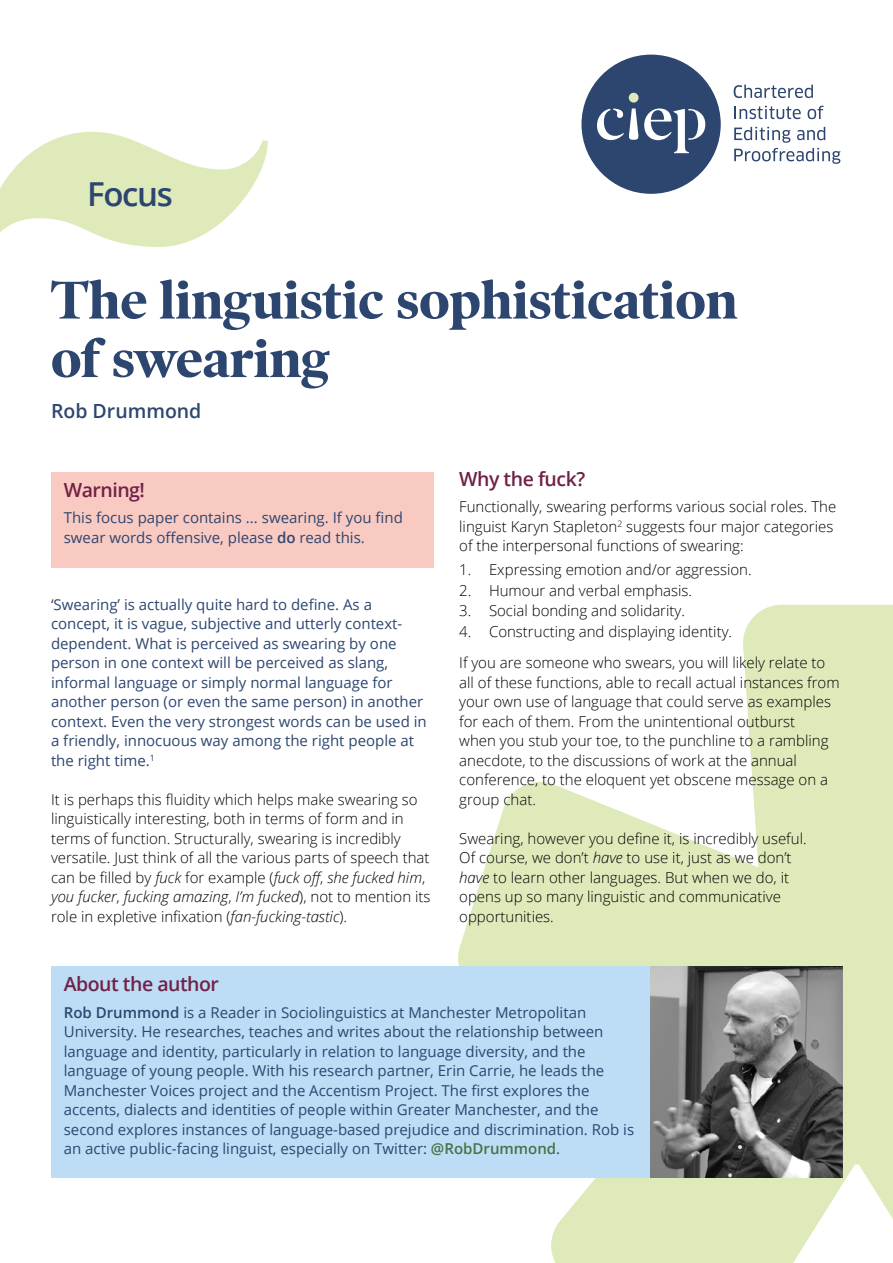
<style>
.page{position:relative;width:893px;height:1263px;background:#fff}
.page>*{position:absolute;margin:0;border:0;box-sizing:border-box;transform-origin:0 0}
.Paper_title{font:700 54px/58.5px "Poynter OS Disp";color:#2d4670}
.t1{font:600 33px "Open Sans";letter-spacing:-.04em;color:#2d4670}
.H1-box-maroon{font:600 19.5px "Open Sans";letter-spacing:-.025em;color:#712145}
.Author{font:600 19.5px "Open Sans";color:#2d4670}
.Body-text{font:300 15px/19.5px "Open Sans";color:#000}
.Body-box-blue{font:15px/19.5px "Open Sans";color:#2d4670}
.First-para{font:15px/19.5px "Open Sans";color:#2d4670}
.s1{font-weight:600}
.s2{font-style:italic}
.s3{font-weight:600;color:#4b7048}
</style>
<div class="page">
<svg style="left:458px;top:605px;width:435px;height:658px;fill:#dfeabb"></svg>
<svg style="left:734px;top:85px;width:79px;height:13px"></svg>
<svg style="left:734px;top:106px;width:67px;height:13px"></svg>
<svg style="left:808px;top:106px;width:16px;height:13px"></svg>
<svg style="left:734px;top:127px;width:106px;height:37px"></svg>
<div style="left:581px;top:55px;width:140px;height:139px;background:#2d4670;border-radius:50%"></div>
<div style="left:629px;top:93px;width:9px;height:10px;background:#deeabc;border-radius:50%"></div>
<svg style="left:597px;top:108px;width:108px;height:45px"></svg>
<svg style="left:0;top:132px;width:268px;height:115px"></svg>
<div style="left:51px;top:966px;width:600px;height:212px;background:#bcddf5"></div>
<div style="left:51px;top:472px;width:383px;height:96px;background:#f9cac2"></div>
<img style="left:651px;top:966px;width:191px;height:211px">
<h2 class="t1" style="left:87px;top:171px;width:87px">Focus</h2>
<p class="Paper_title" style="left:51px;top:270px;width:688px">The linguistic sophistication of swearing</p>
<p class="Author" style="left:51px;top:397px;width:152px">Rob Drummond</p>
<p class="H1-box-maroon" style="left:64px;top:476px;width:83px">Warning!</p>
<p class="Body-box-blue" style="left:64px;top:508px;width:341px">This focus paper contains ... swearing. If you find swear words offensive, please <span class="s1">do</span> read this.</p>
<p class="First-para" style="left:51px;top:594px;width:377px">‘Swearing’ is actually quite hard to define. As a concept, it is vague, subjective and utterly context&shy;dependent. What is perceived as swearing by one person in one context will be perceived as slang, informal language or simply normal language for another person (or even the same person) in another context. Even the very strongest words can be used in a friendly, innocuous way among the right people at the right time.<sup>1</sup></p>
<p class="Body-text" style="left:51px;top:789px;width:381px">It is perhaps this fluidity which helps make swearing so linguistically interesting, both in terms of form and in terms of function. Structurally, swearing is incredibly versatile. Just think of all the various parts of speech that can be filled by <span class="s2">fuck</span> for example (<span class="s2">fuck off</span>, <span class="s2">she fucked him</span>, <span class="s2">you fucker</span>, <span class="s2">fucking amazing</span>, <span class="s2">I’m fucked</span>), not to mention its role in expletive infixation (<span class="s2">fan-fucking-tastic</span>).</p>
<h1 class="H1-box-maroon" style="left:459px;top:465px;width:127px">Why the fuck?</h1>
<p class="Body-text" style="left:459px;top:497px;width:379px">Functionally, swearing performs various social roles. The linguist Karyn Stapleton<sup>2</sup> suggests four major categories of the interpersonal functions of swearing:</p>
<p class="Body-text" style="left:459px;top:559px;width:294px">1. Expressing emotion and/or aggression.</p>
<p class="Body-text" style="left:459px;top:580px;width:234px">2. Humour and verbal emphasis.</p>
<p class="Body-text" style="left:459px;top:601px;width:227px">3. Social bonding and solidarity.</p>
<p class="Body-text" style="left:459px;top:621px;width:274px">4. Constructing and displaying identity.</p>
<p class="Body-text" style="left:459px;top:653px;width:382px">If you are someone who swears, you will likely relate to all of these functions, able to recall actual instances from your own use of language that could serve as examples for each of them. From the unintentional outburst<br>when you stub your toe, to the punchline to a rambling anecdote, to the discussions of work at the annual conference, to the eloquent yet obscene message on a group chat.</p>
<p class="Body-text" style="left:459px;top:828px;width:349px">Swearing, however you define it, is incredibly useful.<br>Of course, we don’t <span class="s2">have</span> to use it, just as we don’t <span class="s2">have</span> to learn other languages. But when we do, it opens up so many linguistic and communicative opportunities.</p>
<p class="H1-box-maroon" style="left:64px;top:970px;width:157px">About the author</p>
<p class="Body-box-blue" style="left:64px;top:1002px;width:572px"><span class="s1">Rob Drummond</span> is a Reader in Sociolinguistics at Manchester Metropolitan University. He researches, teaches and writes about the relationship between language and identity, particularly in relation to language diversity, and the language of young people. With his research partner, Erin Carrie, he leads the Manchester Voices project and the Accentism Project. The first explores the accents, dialects and identities of people within Greater Manchester, and the second explores instances of language-based prejudice and discrimination. Rob is an active public-facing linguist, especially on Twitter: <span class="s3">@RobDrummond</span>.</p>
</div>
